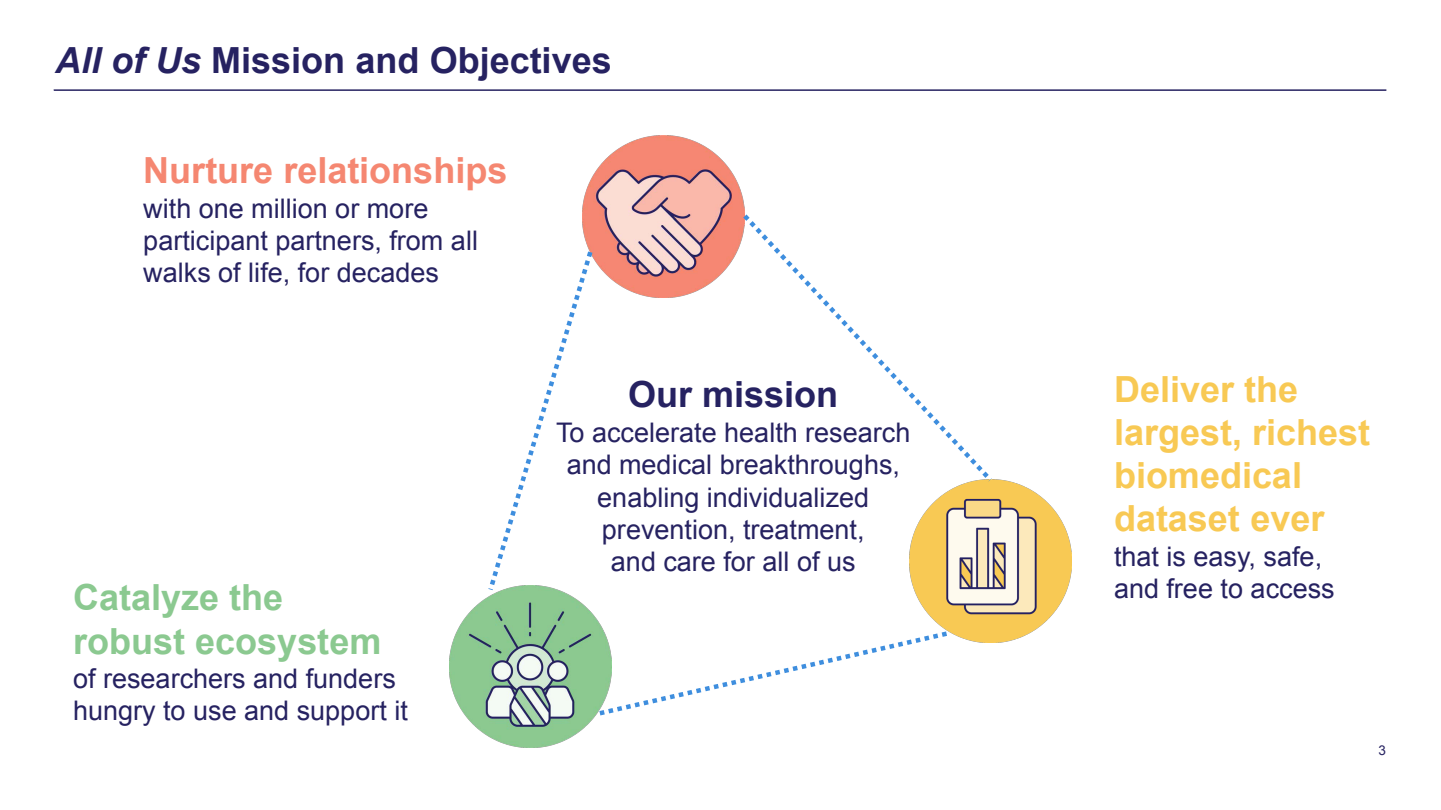
<style>
.page{position:relative;width:1441px;height:810px;background:#fff}
.page>*{position:absolute;margin:0;border:0;box-sizing:border-box;transform-origin:0 0}
.t1{font:700 36px/43.2px "Arial";color:#f8c954}
.t2{font:700 36px "Arial";color:#262261}
.t3{font:700 36px/43.2px "Arial";color:#8bc990}
.t4{font:700 36px "Arial";color:#f58771}
.t5{font:27px/32.4px "Arial";color:#262261}
.t6{font:13.5px "Arial";color:#262261}
.s1{font-style:italic}
</style>
<div class="page">
<hr style="left:54px;top:90px;width:1332px;height:1px;background:#262261">
<img style="left:582px;top:135px;width:163px;height:162px">
<img style="left:909px;top:480px;width:162px;height:162px">
<img style="left:449px;top:595px;width:154px;height:153px">
<svg style="left:738px;top:210px;width:258px;height:276px"></svg>
<svg style="left:591px;top:628px;width:360px;height:91px"></svg>
<svg style="left:488px;top:247px;width:108px;height:348px"></svg>
<h1 class="t2" style="left:55px;top:36px;width:558px"><span class="s1">All of Us</span> Mission and Objectives</h1>
<p class="t4" style="left:143px;top:146px;width:366px">Nurture relationships</p>
<p class="t5" style="left:143px;top:192px;width:336px">with one million or more participant partners, from all walks of life, for decades</p>
<p class="t3" style="left:73px;top:577px;width:310px">Catalyze the robust ecosystem</p>
<p class="t5" style="left:73px;top:663px;width:336px">of researchers and funders hungry to use and support it</p>
<p class="t2" style="left:628px;top:371px;width:211px">Our mission</p>
<p class="t5" style="left:556px;top:416px;width:356px;text-align:center">To accelerate health research and medical breakthroughs, enabling individualized prevention, treatment,<br>and care for all of us</p>
<p class="t1" style="left:1113px;top:369px;width:258px">Deliver the largest, richest biomedical dataset ever</p>
<p class="t5" style="left:1113px;top:541px;width:222px">that is easy, safe, and free to access</p>
<p class="t6" style="left:1378px;top:742px;width:9px">3</p>
</div>
